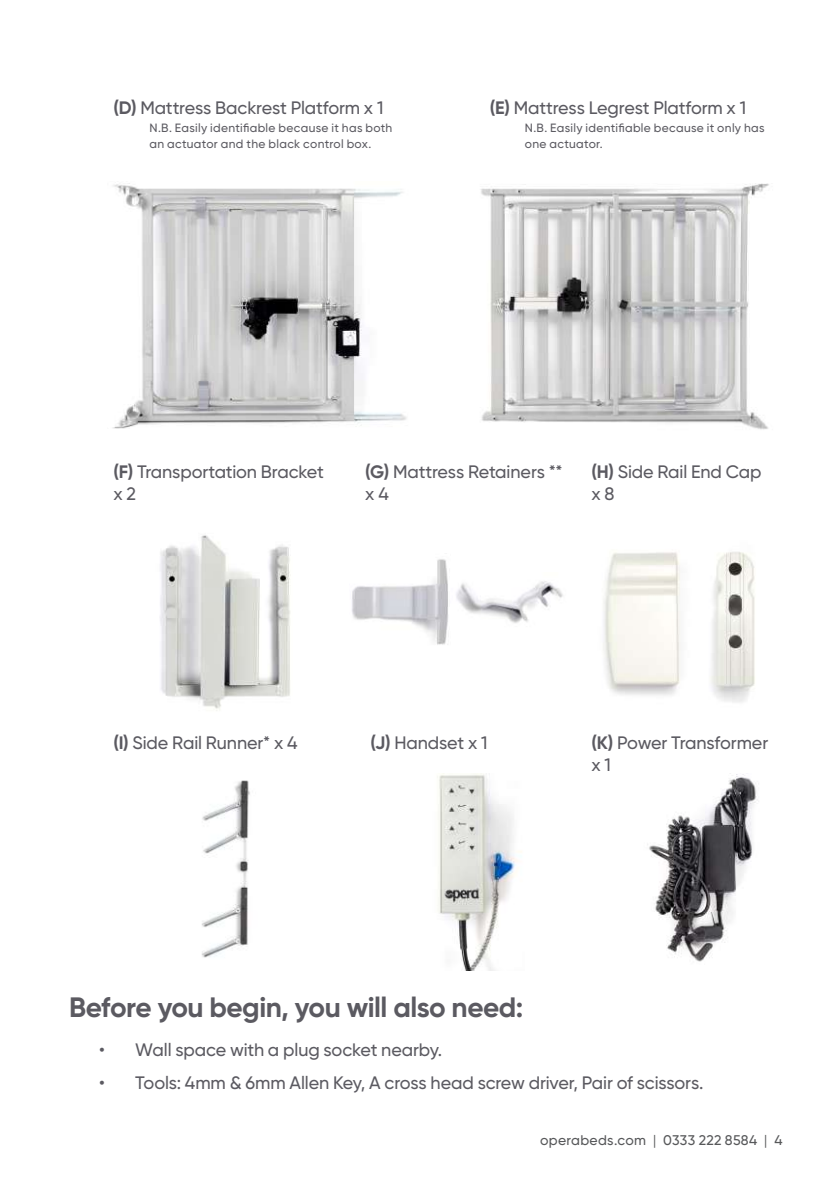
<style>
.page{position:relative;width:840px;height:1191px;background:#fff}
.page>*{position:absolute;margin:0;border:0;box-sizing:border-box;transform-origin:0 0}
.t1{font:700 28px "Gilroy";letter-spacing:-.02em;color:#5b5a61}
.t2{font:500 18px/21.6px "Gilroy";letter-spacing:-.005em;color:#5b5a61}
.t3{font:500 14px "Gilroy";letter-spacing:.02em;color:#57585a}
.t4{font:500 12px/16px "Gilroy";letter-spacing:.025em;color:#5b5a61}
.s1{font-weight:700}
.s2{font-weight:400}
</style>
<div class="page">
<img style="left:113px;top:183px;width:294px;height:246px">
<img style="left:480px;top:184px;width:289px;height:246px">
<img style="left:160px;top:535px;width:131px;height:176px">
<img style="left:352px;top:559px;width:96px;height:86px">
<img style="left:456px;top:581px;width:107px;height:42px">
<img style="left:603px;top:552px;width:78px;height:144px">
<img style="left:710px;top:552px;width:45px;height:150px">
<img style="left:202px;top:780px;width:48px;height:178px">
<img style="left:437px;top:774px;width:85px;height:196px">
<img style="left:647px;top:774px;width:111px;height:188px">
<p class="t2" style="left:113px;top:96px;width:271px"><span class="s1">(D)</span> Mattress Backrest Platform x 1</p>
<p class="t4" style="left:149px;top:119px;width:244px">N.B. Easily identifiable because it has both an actuator and the black control box.</p>
<p class="t2" style="left:489px;top:96px;width:257px"><span class="s1">(E)</span> Mattress Legrest Platform x 1</p>
<p class="t4" style="left:524px;top:119px;width:241px">N.B. Easily identifiable because it only has one actuator.</p>
<p class="t2" style="left:113px;top:461px;width:212px"><span class="s1">(F)</span> Transportation Bracket x 2</p>
<p class="t2" style="left:365px;top:461px;width:199px"><span class="s1">(G)</span> Mattress Retainers ** x 4</p>
<p class="t2" style="left:591px;top:461px;width:171px"><span class="s1">(H)</span> Side Rail End Cap x 8</p>
<p class="t2" style="left:113px;top:732px;width:185px"><span class="s1">(I)</span> Side Rail Runner* x 4</p>
<p class="t2" style="left:370px;top:732px;width:119px"><span class="s1">(J)</span> Handset x 1</p>
<p class="t2" style="left:591px;top:732px;width:178px"><span class="s1">(K)</span> Power Transformer x 1</p>
<h1 class="t1" style="left:69px;top:989px;width:455px">Before you begin, you will also need:</h1>
<p class="t2" style="left:99px;top:1038px;width:344px">• Wall space with a plug socket nearby.</p>
<p class="t2" style="left:99px;top:1071px;width:605px">• Tools: 4mm &amp; 6mm Allen Key, A cross head screw driver, Pair of scissors.</p>
<p class="t3" style="left:540px;top:1132px;width:244px">operabeds.com <span class="s2">|</span> 0333 222 8584 <span class="s2">|</span> 4</p>
</div>
